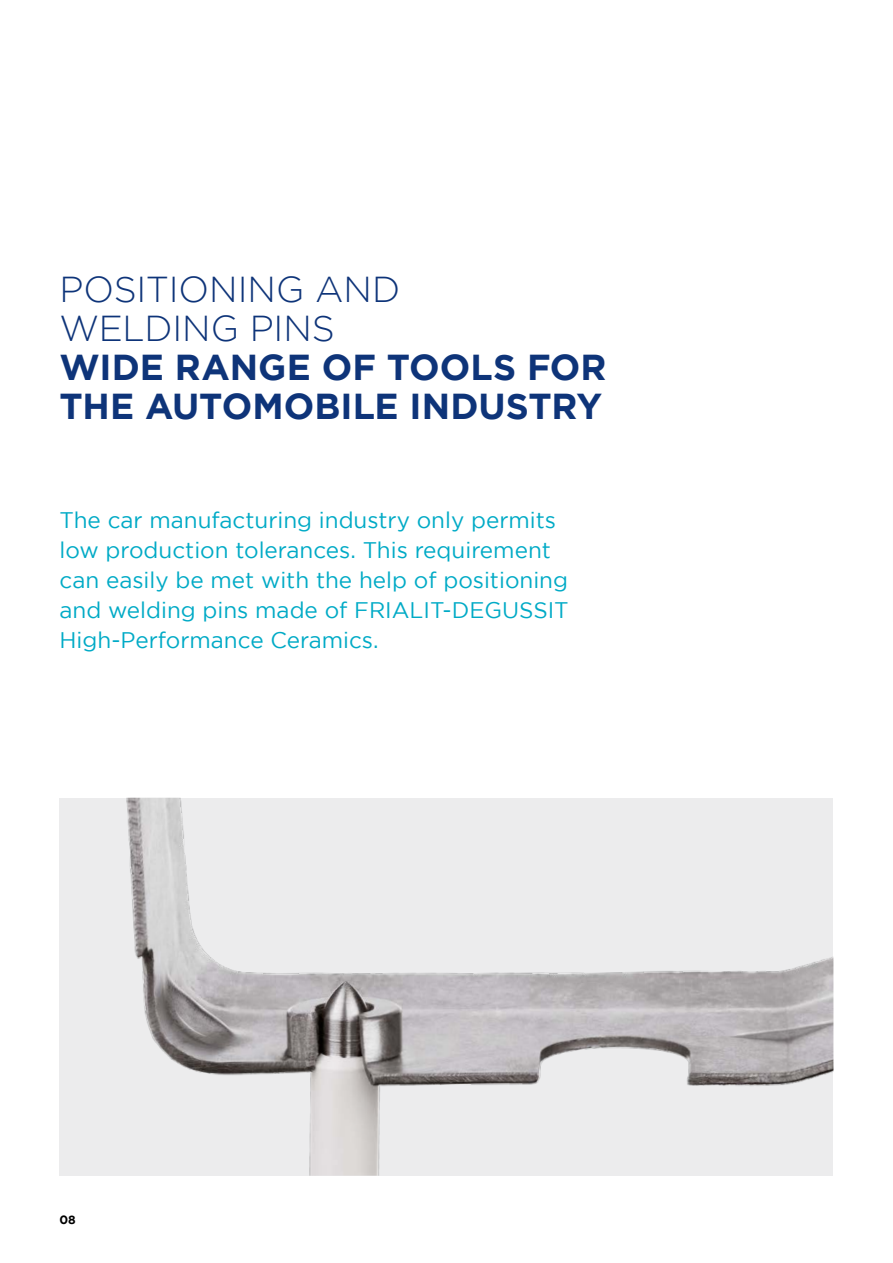
<style>
.page{position:relative;width:893px;height:1263px;background:#fff}
.page>*{position:absolute;margin:0;border:0;box-sizing:border-box;transform-origin:0 0}
.t1{font:700 36px/39px "Gotham";color:#0e3479}
.t2{font:300 36px/39px "Gotham";color:#0e3479}
.t3{font:22.5px/30px "Gotham";color:#00aac6}
.t4{font:700 12px "Gotham";color:#000}
</style>
<div class="page">
<img style="left:60px;top:798px;width:773px;height:378px">
<h1 class="t2" style="left:60px;top:270px;width:342px">POSITIONING AND<br>WELDING PINS</h1>
<h1 class="t1" style="left:60px;top:347px;width:548px">WIDE RANGE OF TOOLS FOR<br>THE AUTOMOBILE INDUSTRY</h1>
<p class="t3" style="left:60px;top:504px;width:511px">The car manufacturing industry only permits low production tolerances. This requirement can easily be met with the help of positioning and welding pins made of FRIALIT-DEGUSSIT High-Performance Ceramics.</p>
<p class="t4" style="left:60px;top:1212px;width:18px">08</p>
</div>
